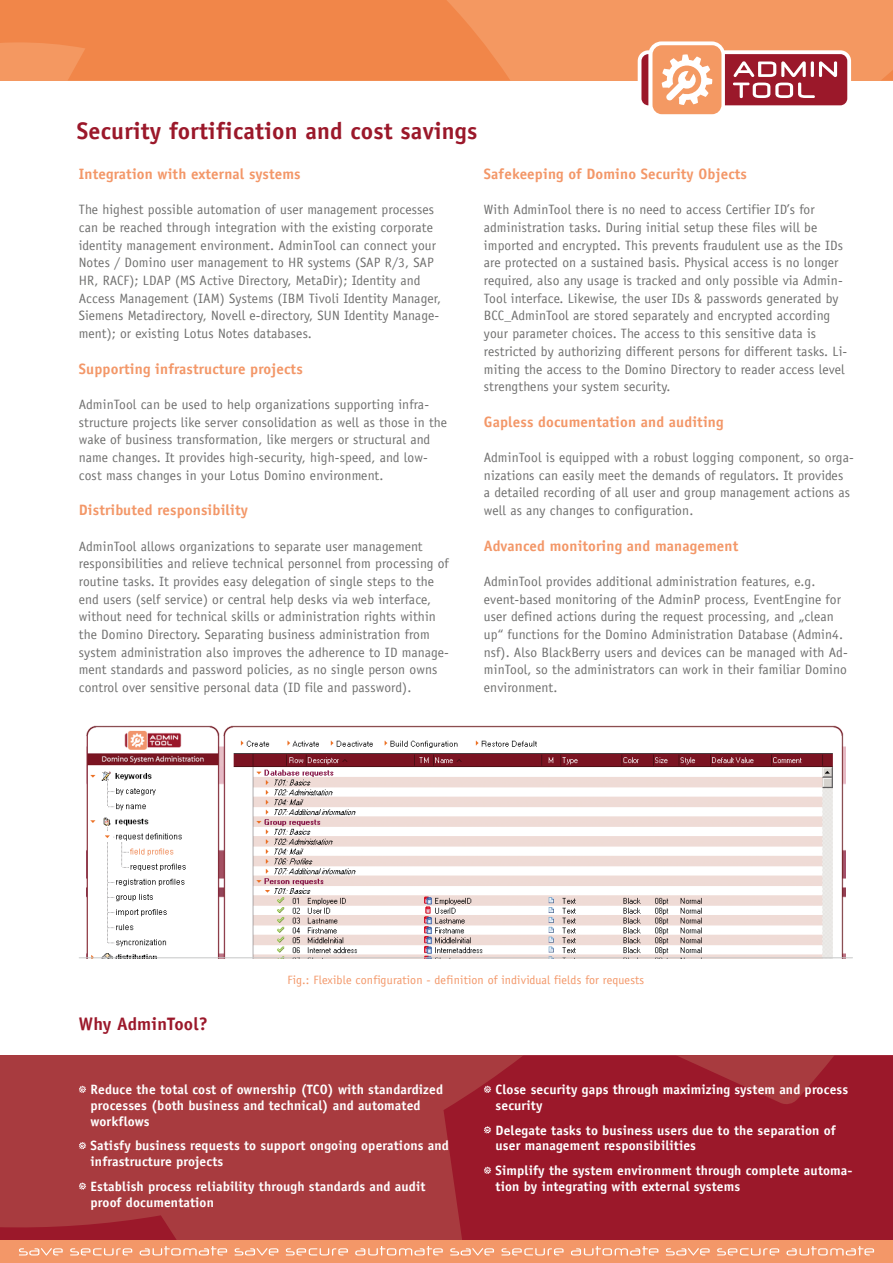
<style>
.page{position:relative;width:893px;height:1263px;background:#fff}
.page>*{position:absolute;margin:0;border:0;box-sizing:border-box;transform-origin:0 0}
.t1{font:700 24px "Officina Sans";letter-spacing:.01em;color:#9b182a}
.t2{font:700 18px "Officina Sans";letter-spacing:.01em;color:#9b182a}
.t3{font:700 15px "Officina Sans";letter-spacing:.01em;color:#f39768}
.t4{font:13.5px/17.7px "Officina Sans";letter-spacing:.01em;color:#6f6f6e}
.t5{font:700 13.5px/15.8px "Officina Sans";letter-spacing:.01em;color:#fff}
.t6{font:12px "Officina Sans";letter-spacing:.015em;color:#f39667}
</style>
<div class="page">
<div style="left:524px;top:1055px;width:369px;height:185px;background:#9b182a"></div>
<div style="left:0;top:0;width:893px;height:80px;background:#f49861"></div>
<svg style="left:882px;top:70px;width:11px;height:10px"></svg>
<svg style="left:0;top:0;width:510px;height:80px;background:#f1884b"></svg>
<svg style="left:0;top:1055px;width:524px;height:185px;background:#a6353b"></svg>
<svg style="left:676px;top:1055px;width:159px;height:50px;background:#a12a34"></svg>
<div style="left:0;top:1240px;width:893px;height:23px;background:#f39768"></div>
<svg style="left:19px;top:1246px;width:855px;height:9px"></svg>
<svg style="left:79px;top:1182px;width:7px;height:8px"></svg>
<svg style="left:79px;top:1142px;width:7px;height:7px"></svg>
<svg style="left:79px;top:1086px;width:7px;height:7px"></svg>
<svg style="left:484px;top:1126px;width:7px;height:7px"></svg>
<svg style="left:484px;top:1086px;width:7px;height:7px"></svg>
<svg style="left:484px;top:1167px;width:7px;height:7px"></svg>
<img style="left:87px;top:725px;width:758px;height:232px">
<hr style="left:79px;top:957px;width:773px;height:1px;background:#c5c6c6">
<svg style="left:638px;top:41px;width:213px;height:74px"></svg>
<h1 class="t1" style="left:77px;top:116px;width:402px">Security fortification and cost savings</h1>
<p class="t3" style="left:79px;top:164px;width:223px">Integration with external systems</p>
<p class="t4" style="left:79px;top:201px;width:364px">The highest possible automation of user management processes can be reached through integration with the existing corporate identity management environment. AdminTool can connect your Notes / Domino user management to HR systems (SAP R/3, SAP HR, RACF); LDAP (MS Active Directory, MetaDir); Identity and Access Management (IAM) Systems (IBM Tivoli Identity Manager, Siemens Metadirectory, Novell e-directory, SUN Identity Manage&shy;ment); or existing Lotus Notes databases.</p>
<p class="t3" style="left:79px;top:359px;width:225px">Supporting infrastructure projects</p>
<p class="t4" style="left:79px;top:395px;width:370px">AdminTool can be used to help organizations supporting infra&shy;structure projects like server consolidation as well as those in the wake of business transformation, like mergers or structural and name changes. It provides high-security, high-speed, and low&shy;cost mass changes in your Lotus Domino environment.</p>
<p class="t3" style="left:79px;top:501px;width:171px">Distributed responsibility</p>
<p class="t4" style="left:79px;top:537px;width:371px">AdminTool allows organizations to separate user management responsibilities and relieve technical personnel from processing of routine tasks. It provides easy delegation of single steps to the end users (self service) or central help desks via web interface, without need for technical skills or administration rights within the Domino Directory. Separating business administration from system administration also improves the adherence to ID manage&shy;ment standards and password policies, as no single person owns control over sensitive personal data (ID file and password).</p>
<p class="t3" style="left:484px;top:164px;width:265px">Safekeeping of Domino Security Objects</p>
<p class="t4" style="left:484px;top:201px;width:365px">With AdminTool there is no need to access Certifier ID’s for administration tasks. During initial setup these files will be imported and encrypted. This prevents fraudulent use as the IDs are protected on a sustained basis. Physical access is no longer required, also any usage is tracked and only possible via Admin-Tool interface. Likewise, the user IDs &amp; passwords generated by BCC_AdminTool are stored separately and encrypted according your parameter choices. The access to this sensitive data is restricted by authorizing different persons for different tasks. Li&shy;miting the access to the Domino Directory to reader access level strengthens your system security.</p>
<p class="t3" style="left:484px;top:412px;width:241px">Gapless documentation and auditing</p>
<p class="t4" style="left:484px;top:449px;width:371px">AdminTool is equipped with a robust logging component, so orga&shy;nizations can easily meet the demands of regulators. It provides<br>a detailed recording of all user and group management actions as well as any changes to configuration.</p>
<p class="t3" style="left:484px;top:536px;width:256px">Advanced monitoring and management</p>
<p class="t4" style="left:484px;top:572px;width:365px">AdminTool provides additional administration features, e.g. event-based monitoring of the AdminP process, EventEngine for user defined actions during the request processing, and „clean up“ functions for the Domino Administration Database (Admin4. nsf). Also BlackBerry users and devices can be managed with Ad&shy;minTool, so the administrators can work in their familiar Domino environment.</p>
<h2 class="t2" style="left:79px;top:1013px;width:131px">Why AdminTool?</h2>
<p class="t6" style="left:287px;top:973px;width:358px">Fig.: Flexible configuration - definition of individual fields for requests</p>
<p class="t5" style="left:91px;top:1081px;width:354px">Reduce the total cost of ownership (TCO) with standardized processes (both business and technical) and automated workflows</p>
<p class="t5" style="left:91px;top:1138px;width:360px">Satisfy business requests to support ongoing operations and infrastructure projects</p>
<p class="t5" style="left:91px;top:1178px;width:336px">Establish process reliability through standards and audit proof documentation</p>
<p class="t5" style="left:496px;top:1081px;width:354px">Close security gaps through maximizing system and process security</p>
<p class="t5" style="left:496px;top:1122px;width:342px">Delegate tasks to business users due to the separation of user management responsibilities</p>
<p class="t5" style="left:496px;top:1162px;width:358px">Simplify the system environment through complete automa&shy;tion by integrating with external systems</p>
</div>
